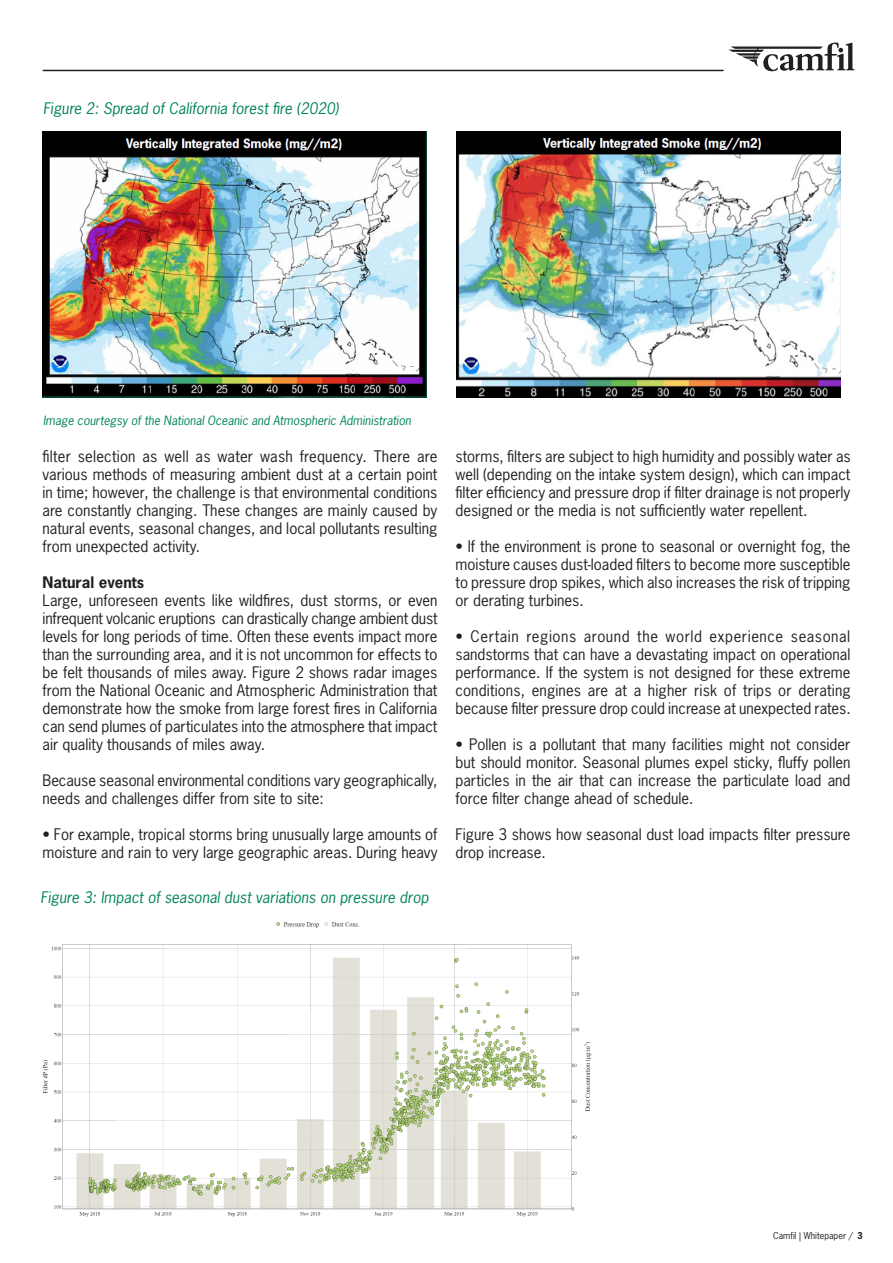
<style>
.page{position:relative;width:893px;height:1263px;background:#fff}
.page>*{position:absolute;margin:0;border:0;box-sizing:border-box;transform-origin:0 0}
.whitepaper_normal{font:15px/18px "News Gothic Std";color:#231f20;text-align:justify}
.whitepaper_normal-2{font:italic 15px "News Gothic Std";color:#008457}
.whitepaper_normal-3{font:700 15px "News Gothic Std";color:#231f20}
.whitepaper_normal-4{font:italic 12px "News Gothic Std";color:#008457}
.t1{font:9px "News Gothic Std";color:#231f20}
.s1{font-weight:700}
</style>
<div class="page">
<svg style="left:728px;top:43px;width:126px;height:28px"></svg>
<hr style="left:43px;top:70px;width:680px;height:1px;background:#231f20">
<img style="left:42px;top:922px;width:550px;height:295px">
<img style="left:43px;top:131px;width:384px;height:267px">
<img style="left:456px;top:131px;width:385px;height:267px">
<p class="whitepaper_normal-2" style="left:43px;top:99px;width:297px">Figure 2: Spread of California forest fire (2020)</p>
<p class="whitepaper_normal-4" style="left:43px;top:413px;width:369px">Image courtegsy of the National Oceanic and Atmospheric Administration</p>
<p class="whitepaper_normal" style="left:43px;top:447px;width:396px">filter selection as well as water wash frequency. There are various methods of measuring ambient dust at a certain point in time; however, the challenge is that environmental conditions are constantly changing. These changes are mainly caused by natural events, seasonal changes, and local pollutants resulting from unexpected activity.</p>
<p class="whitepaper_normal-3" style="left:43px;top:572px;width:103px">Natural events</p>
<p class="whitepaper_normal" style="left:43px;top:591px;width:397px">Large, unforeseen events like wildfires, dust storms, or even infrequent volcanic eruptions can drastically change ambient dust levels for long periods of time. Often these events impact more than the surrounding area, and it is not uncommon for effects to be felt thousands of miles away. Figure 2 shows radar images from the National Oceanic and Atmospheric Administration that demonstrate how the smoke from large forest fires in California can send plumes of particulates into the atmosphere that impact air quality thousands of miles away.</p>
<p class="whitepaper_normal" style="left:43px;top:771px;width:397px">Because seasonal environmental conditions vary geographically, needs and challenges differ from site to site:</p>
<p class="whitepaper_normal" style="left:43px;top:825px;width:396px">• For example, tropical storms bring unusually large amounts of moisture and rain to very large geographic areas. During heavy</p>
<p class="whitepaper_normal-2" style="left:40px;top:887px;width:390px">Figure 3: Impact of seasonal dust variations on pressure drop</p>
<p class="whitepaper_normal" style="left:455px;top:447px;width:397px">storms, filters are subject to high humidity and possibly water as well (depending on the intake system design), which can impact filter efficiency and pressure drop if filter drainage is not properly designed or the media is not sufficiently water repellent.</p>
<p class="whitepaper_normal" style="left:455px;top:537px;width:397px">• If the environment is prone to seasonal or overnight fog, the moisture causes dust-loaded filters to become more susceptible to pressure drop spikes, which also increases the risk of tripping or derating turbines.</p>
<p class="whitepaper_normal" style="left:455px;top:627px;width:397px">• Certain regions around the world experience seasonal sandstorms that can have a devastating impact on operational performance. If the system is not designed for these extreme conditions, engines are at a higher risk of trips or derating because filter pressure drop could increase at unexpected rates.</p>
<p class="whitepaper_normal" style="left:455px;top:735px;width:396px">• Pollen is a pollutant that many facilities might not consider but should monitor. Seasonal plumes expel sticky, fluffy pollen particles in the air that can increase the particulate load and force filter change ahead of schedule.</p>
<p class="whitepaper_normal" style="left:455px;top:825px;width:396px">Figure 3 shows how seasonal dust load impacts filter pressure drop increase.</p>
<p class="t1" style="left:773px;top:1229px;width:91px">Camfil | Whitepaper / <span class="s1">3</span></p>
</div>
